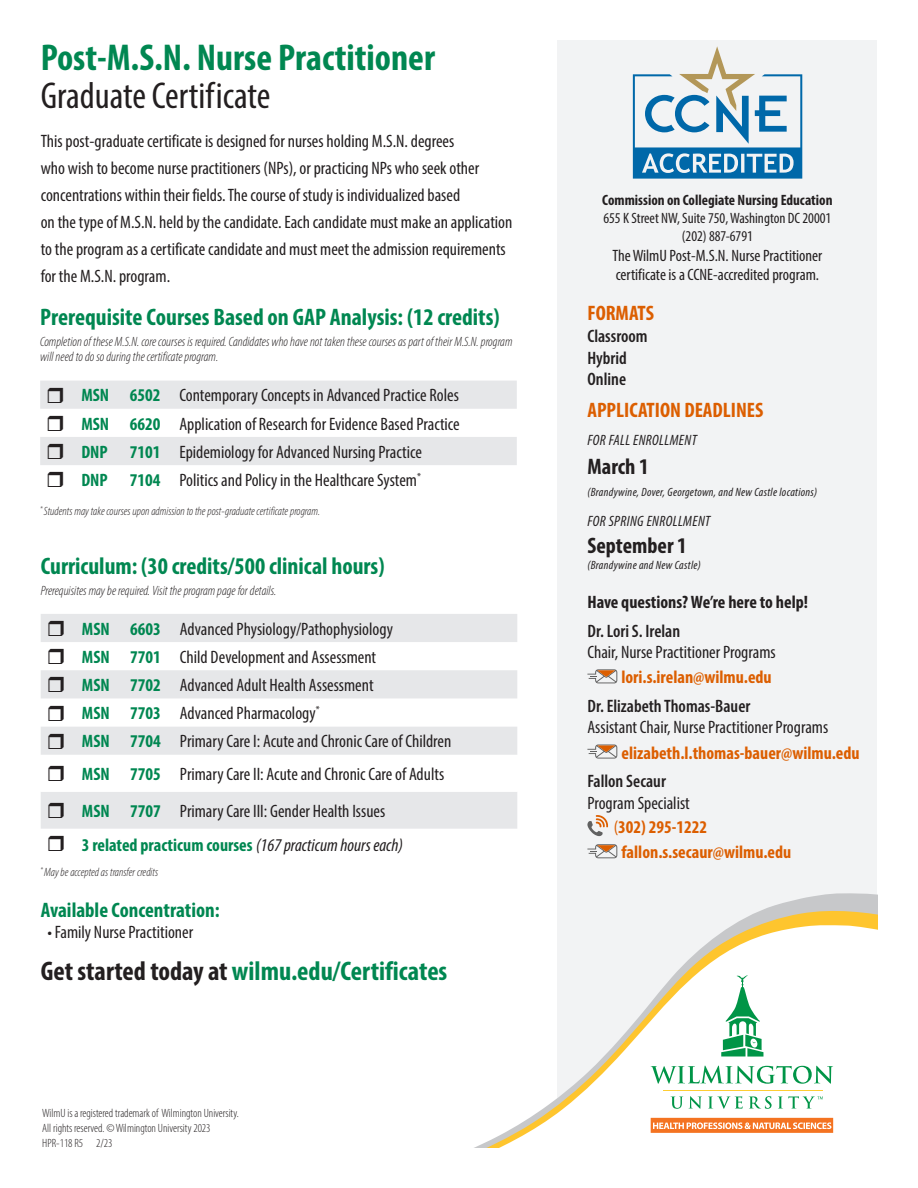
<style>
.page{position:relative;width:918px;height:1188px;background:#fff}
.page>*{position:absolute;margin:0;border:0;box-sizing:border-box;transform-origin:0 0}
.t1{font:700 condensed 37.5px "Myriad Pro";color:#008751}
.t2{font:condensed 37.5px "Myriad Pro";color:#231f20}
.Body_Copy{font:700 condensed 27px "Myriad Pro";color:#008751}
.CL_Name{font:700 condensed 24px "Myriad Pro";color:#008751}
.t3{font:700 condensed 22.5px "Myriad Pro";color:#231f20}
.t4{font:700 condensed 21px "Myriad Pro";color:#dc5e00}
.CL_Name-2{font:700 condensed 21px "Myriad Pro";color:#008751}
.Body_Copy-2{font:condensed 18px/27px "Myriad Pro";color:#231f20}
.Course_List{font:condensed 18px "Myriad Pro";color:#231f20}
.Course_List-2{font:700 condensed 18px "Myriad Pro";color:#008751}
.t5{font:700 condensed 18px "Myriad Pro";color:#dc5e00}
.t6{font:600 condensed 18px/21.6px "Myriad Pro";color:#231f20}
.t7{font:700 condensed 18px "Myriad Pro";color:#231f20}
.CL_Name-3{font:condensed 18px "Myriad Pro";color:#231f20}
.t8{font:condensed 16.5px/19.8px "Myriad Pro";color:#231f20}
.t9{font:condensed 15px "Myriad Pro";color:#231f20}
.t10{font:700 condensed 15px "Myriad Pro";color:#231f20}
.t11{font:italic condensed 15px "Myriad Pro";letter-spacing:.025em;color:#231f20}
.Note{font:italic 300 condensed 13.5px/15px "Myriad Pro";color:#231f20}
.Note-2{font:300 condensed 12px/14.4px "Myriad Pro";color:#231f20}
.Course_List-3{font:italic 300 condensed 12px "Myriad Pro";color:#231f20}
.t12{font:italic condensed 12px "Myriad Pro";letter-spacing:.025em;color:#231f20}
.s1{font-weight:400;font-style:italic;color:#231f20}
.s2{color:#231f20}
.s3{font-weight:600}
.s4{font-weight:400}
</style>
<div class="page">
<div style="left:558px;top:40px;width:319px;height:1108px;background:#f2f3f4"></div>
<svg style="left:587px;top:669px;width:30px;height:14px"></svg>
<svg style="left:587px;top:744px;width:30px;height:15px"></svg>
<svg style="left:587px;top:815px;width:21px;height:21px"></svg>
<svg style="left:587px;top:844px;width:30px;height:14px"></svg>
<svg style="left:633px;top:46px;width:169px;height:133px"></svg>
<svg style="left:41px;top:614px;width:476px;height:215px;fill:#e6e7e9"></svg>
<svg style="left:557px;top:893px;width:320px;height:15px"></svg>
<svg style="left:557px;top:908px;width:320px;height:17px"></svg>
<svg style="left:474px;top:925px;width:403px;height:223px;fill:#fff"></svg>
<svg style="left:671px;top:1096px;width:12px;height:13px"></svg>
<svg style="left:689px;top:1096px;width:13px;height:13px"></svg>
<svg style="left:708px;top:1096px;width:35px;height:13px"></svg>
<svg style="left:749px;top:1096px;width:23px;height:13px"></svg>
<svg style="left:651px;top:1066px;width:182px;height:18px"></svg>
<hr style="left:663px;top:1090px;width:159px;height:1px;background:#fecd33">
<svg style="left:721px;top:975px;width:42px;height:82px"></svg>
<svg style="left:778px;top:1096px;width:45px;height:13px"></svg>
<svg style="left:651px;top:1118px;width:182px;height:15px;background:#f69152"></svg>
<svg style="left:40px;top:381px;width:477px;height:84px"></svg>
<svg style="left:48px;top:621px;width:16px;height:15px"></svg>
<svg style="left:48px;top:649px;width:16px;height:15px"></svg>
<svg style="left:48px;top:677px;width:16px;height:15px"></svg>
<svg style="left:48px;top:705px;width:16px;height:16px"></svg>
<svg style="left:48px;top:733px;width:16px;height:16px"></svg>
<svg style="left:41px;top:755px;width:476px;height:37px"></svg>
<svg style="left:48px;top:803px;width:16px;height:15px"></svg>
<p class="t1" style="left:41px;top:34px;width:396px">Post-M.S.N. Nurse Practitioner</p>
<p class="t2" style="left:41px;top:73px;width:231px">Graduate Certificate</p>
<p class="Body_Copy-2" style="left:41px;top:127px;width:473px">This post-graduate certificate is designed for nurses holding M.S.N. degrees<br>who wish to become nurse practitioners (NPs), or practicing NPs who seek other concentrations within their fields. The course of study is individualized based<br>on the type of M.S.N. held by the candidate. Each candidate must make an application to the program as a certificate candidate and must meet the admission requirements for the M.S.N. program.</p>
<p class="CL_Name" style="left:40px;top:302px;width:461px">Prerequisite Courses Based on GAP Analysis: (12 credits)</p>
<p class="Note" style="left:40px;top:334px;width:474px">Completion of these M.S.N. core courses is required. Candidates who have not taken these courses as part of their M.S.N. program will need to do so during the certificate program.</p>
<p class="Course_List-2" style="left:81px;top:384px;width:29px">MSN</p>
<p class="Course_List-2" style="left:130px;top:384px;width:32px">6502</p>
<p class="Course_List" style="left:179px;top:385px;width:281px">Contemporary Concepts in Advanced Practice Roles</p>
<p class="Course_List-2" style="left:81px;top:412px;width:29px">MSN</p>
<p class="Course_List-2" style="left:130px;top:412px;width:32px">6620</p>
<p class="Course_List" style="left:179px;top:413px;width:282px">Application of Research for Evidence Based Practice</p>
<p class="Course_List-2" style="left:81px;top:441px;width:28px">DNP</p>
<p class="Course_List-2" style="left:130px;top:441px;width:32px">7101</p>
<p class="Course_List" style="left:179px;top:441px;width:244px">Epidemiology for Advanced Nursing Practice</p>
<p class="Course_List-2" style="left:81px;top:469px;width:28px">DNP</p>
<p class="Course_List-2" style="left:130px;top:469px;width:32px">7104</p>
<p class="Course_List" style="left:179px;top:469px;width:243px">Politics and Policy in the Healthcare System<sup>*</sup></p>
<p class="Course_List-3" style="left:40px;top:504px;width:281px"><sup>*</sup> Students may take courses upon admission to the post-graduate certificate program.</p>
<p class="CL_Name" style="left:41px;top:551px;width:345px">Curriculum: (30 credits/500 clinical hours)</p>
<p class="Note" style="left:41px;top:583px;width:237px">Prerequisites may be required. Visit the program page for details.</p>
<p class="Course_List-2" style="left:82px;top:617px;width:29px">MSN</p>
<p class="Course_List-2" style="left:130px;top:617px;width:32px">6603</p>
<p class="Course_List" style="left:180px;top:618px;width:214px">Advanced Physiology/Pathophysiology</p>
<p class="Course_List-2" style="left:82px;top:646px;width:29px">MSN</p>
<p class="Course_List-2" style="left:130px;top:646px;width:32px">7701</p>
<p class="Course_List" style="left:180px;top:646px;width:198px">Child Development and Assessment</p>
<p class="Course_List-2" style="left:82px;top:674px;width:29px">MSN</p>
<p class="Course_List-2" style="left:130px;top:674px;width:32px">7702</p>
<p class="Course_List" style="left:180px;top:674px;width:195px">Advanced Adult Health Assessment</p>
<p class="Course_List-2" style="left:82px;top:702px;width:29px">MSN</p>
<p class="Course_List-2" style="left:130px;top:702px;width:32px">7703</p>
<p class="Course_List" style="left:180px;top:702px;width:141px">Advanced Pharmacology<sup>*</sup></p>
<p class="Course_List-2" style="left:82px;top:730px;width:29px">MSN</p>
<p class="Course_List-2" style="left:130px;top:730px;width:32px">7704</p>
<p class="Course_List" style="left:180px;top:731px;width:273px">Primary Care I: Acute and Chronic Care of Children</p>
<p class="Course_List-2" style="left:82px;top:763px;width:29px">MSN</p>
<p class="Course_List-2" style="left:130px;top:763px;width:32px">7705</p>
<p class="Course_List" style="left:180px;top:763px;width:266px">Primary Care II: Acute and Chronic Care of Adults</p>
<p class="Course_List-2" style="left:82px;top:800px;width:29px">MSN</p>
<p class="Course_List-2" style="left:130px;top:800px;width:32px">7707</p>
<p class="Course_List" style="left:180px;top:800px;width:207px">Primary Care III: Gender Health Issues</p>
<p class="Course_List-2" style="left:82px;top:833px;width:323px">3 related practicum courses <span class="s1">(167 practicum hours each)</span></p>
<p class="Course_List-3" style="left:40px;top:865px;width:119px"><sup>*</sup> May be accepted as transfer credits</p>
<p class="CL_Name-2" style="left:41px;top:896px;width:180px">Available Concentration:</p>
<p class="CL_Name-3" style="left:47px;top:921px;width:147px">• Family Nurse Practitioner</p>
<p class="Body_Copy" style="left:41px;top:955px;width:408px"><span class="s2">Get started today at</span> wilmu.edu/Certificates</p>
<p class="Note-2" style="left:42px;top:1106px;width:198px">WilmU is a registered trademark of Wilmington University.<br>All rights reserved. © Wilmington University 2023</p>
<p class="Note-2" style="left:42px;top:1135px;width:72px">HPR-118 R5 2/23</p>
<p class="t10" style="left:602px;top:190px;width:232px">Commission on Collegiate Nursing Education</p>
<p class="t9" style="left:603px;top:209px;width:230px">655 K Street NW, Suite 750, Washington DC 20001</p>
<p class="t9" style="left:682px;top:227px;width:73px">(202) 887-6791</p>
<p class="t8" style="left:612px;top:245px;width:211px">The WilmU Post-M.S.N. Nurse Practitioner certificate is a CCNE-accredited program.</p>
<p class="t4" style="left:587px;top:300px;width:68px">FORMATS</p>
<p class="t6" style="left:587px;top:325px;width:62px">Classroom<br>Hybrid</p>
<p class="t6" style="left:587px;top:368px;width:40px">Online</p>
<p class="t4" style="left:587px;top:397px;width:178px">APPLICATION DEADLINES</p>
<p class="t11" style="left:587px;top:431px;width:111px">FOR FALL ENROLLMENT</p>
<p class="t3" style="left:587px;top:453px;width:63px">March 1</p>
<p class="t12" style="left:587px;top:485px;width:231px">(Brandywine, Dover, Georgetown, and New Castle locations)</p>
<p class="t11" style="left:587px;top:512px;width:124px">FOR SPRING ENROLLMENT</p>
<p class="t3" style="left:587px;top:531px;width:101px">September 1</p>
<p class="t12" style="left:587px;top:558px;width:115px">(Brandywine and New Castle)</p>
<p class="t7" style="left:587px;top:591px;width:222px">Have questions? We’re here to help!</p>
<p class="t6" style="left:587px;top:620px;width:94px">Dr. Lori S. Irelan</p>
<p class="Body_Copy-2" style="left:587px;top:639px;width:190px">Chair, Nurse Practitioner Programs</p>
<p class="t5" style="left:621px;top:666px;width:152px">lori.s.irelan@wilmu.edu</p>
<p class="t6" style="left:587px;top:695px;width:164px">Dr. Elizabeth Thomas-Bauer</p>
<p class="Body_Copy-2" style="left:587px;top:714px;width:242px">Assistant Chair, Nurse Practitioner Programs</p>
<p class="t5" style="left:621px;top:741px;width:240px">elizabeth.l.thomas-bauer@wilmu.edu</p>
<p class="Body_Copy-2" style="left:587px;top:770px;width:104px;line-height:21.6px"><span class="s3">Fallon Secaur<br></span>Program Specialist</p>
<p class="t5" style="left:614px;top:816px;width:95px"><span class="s4">(</span>302) 295-1222</p>
<p class="t5" style="left:621px;top:841px;width:171px">fallon.s.secaur@wilmu.edu</p>
</div>
